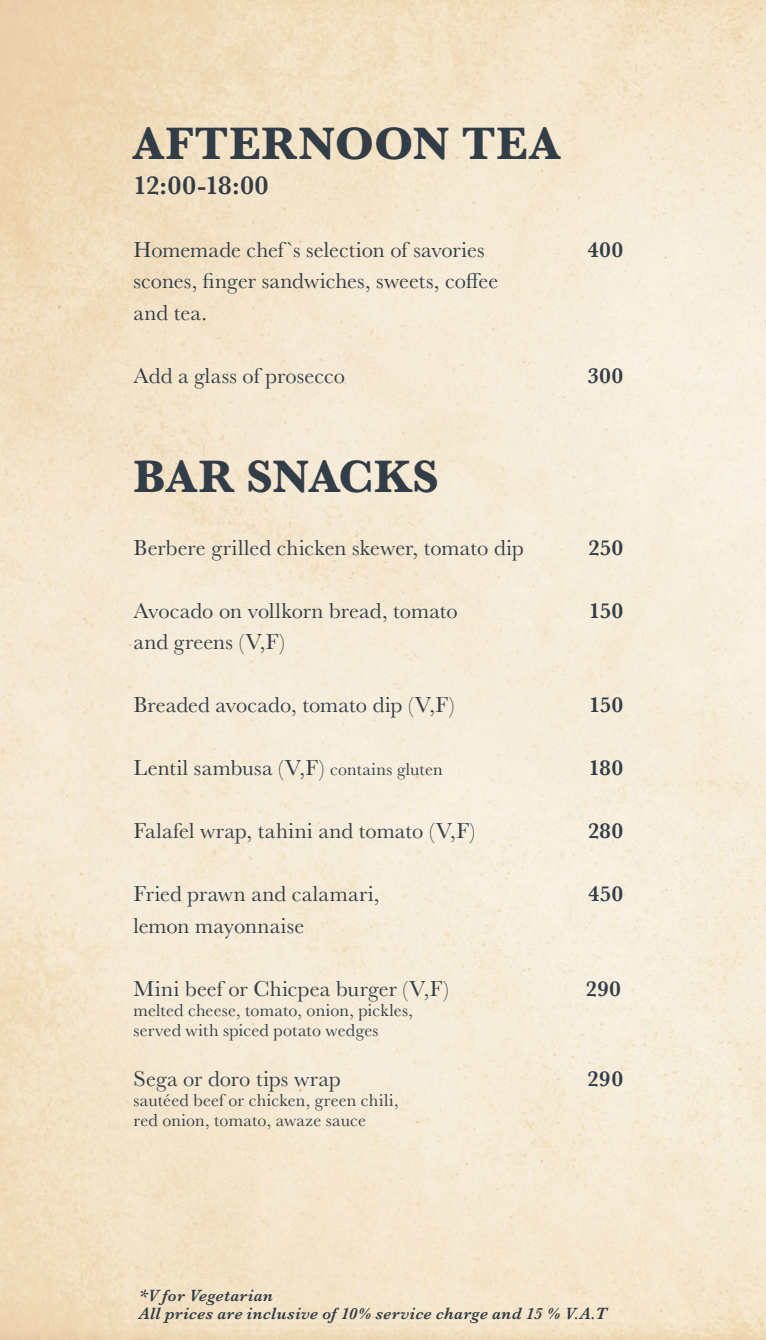
<style>
.page{position:relative;width:766px;height:1340px;background:#fff}
.page>*{position:absolute;margin:0;border:0;box-sizing:border-box;transform-origin:0 0}
.t1{font:700 47.25px "Baskerville";letter-spacing:.015em;color:#323d47}
.t2{font:600 27px "Baskerville";letter-spacing:.005em;color:#323d47}
.t3{font:22.5px "Baskerville";letter-spacing:.005em;color:#323d47}
.t4{font:600 22.5px "Baskerville";letter-spacing:.025em;color:#323d47}
.t5{font:18px/20.2px "Baskerville";letter-spacing:.015em;color:#323d47}
.t6{font:italic 600 16.88px/18px "Baskerville";letter-spacing:.025em;color:#323d47}
.s1{font-size:18px}
</style>
<div class="page">
<img style="left:0;top:0;width:765px;height:1339px">
<p class="t1" style="left:133px;top:111px;width:427px">AFTERNOON TEA</p>
<p class="t2" style="left:133px;top:166px;width:136px">12:00-18:00</p>
<p class="t3" style="left:133px;top:235px;width:352px">Homemade chef`s selection of savories</p>
<p class="t4" style="left:587px;top:233px;width:37px">400</p>
<p class="t3" style="left:133px;top:266px;width:366px">scones, finger sandwiches, sweets, coffee</p>
<p class="t3" style="left:133px;top:298px;width:75px">and tea.</p>
<p class="t3" style="left:133px;top:361px;width:213px">Add a glass of prosecco</p>
<p class="t4" style="left:587px;top:359px;width:37px">300</p>
<p class="t1" style="left:133px;top:443px;width:306px">BAR SNACKS</p>
<p class="t3" style="left:133px;top:533px;width:391px">Berbere grilled chicken skewer, tomato dip</p>
<p class="t4" style="left:588px;top:531px;width:36px">250</p>
<p class="t3" style="left:133px;top:596px;width:326px">Avocado on vollkorn bread, tomato</p>
<p class="t4" style="left:589px;top:594px;width:35px">150</p>
<p class="t3" style="left:133px;top:627px;width:153px">and greens (V,F)</p>
<p class="t3" style="left:133px;top:690px;width:322px">Breaded avocado, tomato dip (V,F)</p>
<p class="t4" style="left:589px;top:689px;width:35px">150</p>
<p class="t3" style="left:133px;top:753px;width:310px">Lentil sambusa (V,F) <span class="s1">contains gluten</span></p>
<p class="t4" style="left:588px;top:752px;width:36px">180</p>
<p class="t3" style="left:133px;top:816px;width:343px">Falafel wrap, tahini and tomato (V,F)</p>
<p class="t4" style="left:588px;top:815px;width:36px">280</p>
<p class="t3" style="left:133px;top:879px;width:247px">Fried prawn and calamari,</p>
<p class="t4" style="left:588px;top:878px;width:36px">450</p>
<p class="t3" style="left:133px;top:911px;width:172px">lemon mayonnaise</p>
<p class="t3" style="left:133px;top:974px;width:317px">Mini beef or Chicpea burger (V,F)</p>
<p class="t4" style="left:585px;top:972px;width:36px">290</p>
<p class="t5" style="left:133px;top:1000px;width:281px">melted cheese, tomato, onion, pickles, served with spiced potato wedges</p>
<p class="t3" style="left:133px;top:1064px;width:209px">Sega or doro tips wrap</p>
<p class="t4" style="left:587px;top:1062px;width:37px">290</p>
<p class="t5" style="left:133px;top:1090px;width:266px">sautéed beef or chicken, green chili, red onion, tomato, awaze sauce</p>
<p class="t6" style="left:139px;top:1286px;width:468px">*V for Vegetarian<br>All prices are inclusive of 10% service charge and 15 % V.A.T</p>
</div>
